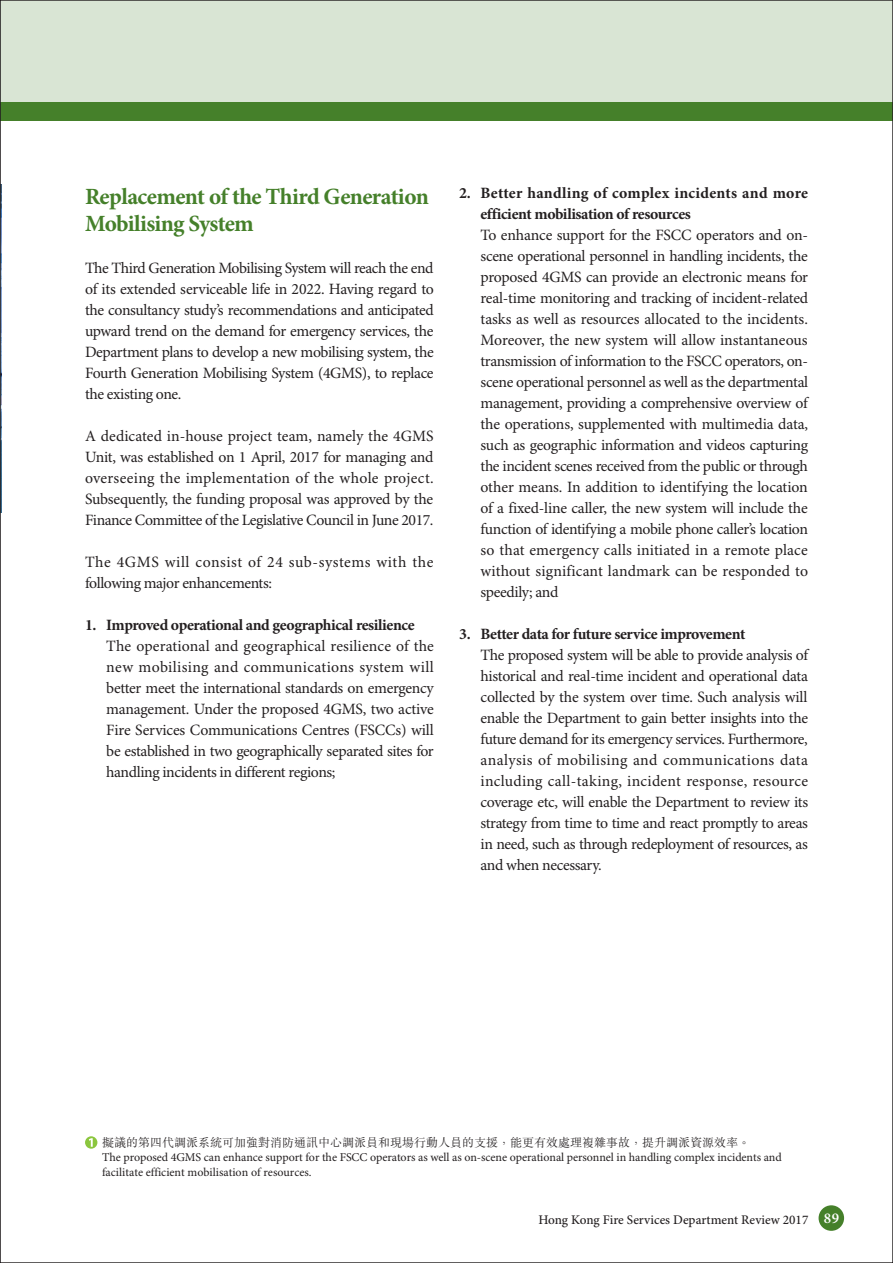
<style>
.page{position:relative;width:893px;height:1263px;background:#fff}
.page>*{position:absolute;margin:0;border:0;box-sizing:border-box;transform-origin:0 0}
.Eng_Sub-Heading_01{font:700 23.25px/27px "Minion Pro";letter-spacing:-.03em;color:#45802a}
.Eng_Boay_Text{font:15.75px/21px "Minion Pro";letter-spacing:-.025em;color:#231f20;text-align:justify}
.Eng_Boay_Text-2{font:700 15.75px "Minion Pro";letter-spacing:-.025em;color:#231f20}
.Eng_Boay_Text-3{font:700 15.75px/21px "Minion Pro";letter-spacing:.005em;color:#231f20}
.Eng_Boay_Text-4{font:15.75px/21px "Minion Pro";letter-spacing:.025em;color:#231f20}
.t1{font:500 13.2px "Minion Pro";color:#231f20}
.Caption___Notes{font:12px/15px "Minion Pro";letter-spacing:-.005em;color:#231f20}
.Caption___Notes-2{font:300 12px "M Sung HK";color:#231f20}
.s1{font-weight:600;font-size:15px;color:#fff}
</style>
<div class="page">
<div style="left:0;top:0;width:893px;height:121px;background:#45802a"></div>
<div style="left:0;top:0;width:893px;height:102px;background:#d9e5d4"></div>
<div style="left:819px;top:1205px;width:25px;height:26px;background:#45802a;border-radius:50%"></div>
<div style="left:85px;top:1136px;width:12px;height:13px;background:#8bc63e;border-radius:50%"></div>
<svg style="left:89px;top:1138px;width:4px;height:9px"></svg>
<p class="Eng_Sub-Heading_01" style="left:85px;top:184px;width:345px">Replacement of the Third Generation<br>Mobilising System</p>
<p class="Eng_Boay_Text" style="left:85px;top:258px;width:350px">The Third Generation Mobilising System will reach the end of its extended serviceable life in 2022. Having regard to the consultancy study’s recommendations and anticipated upward trend on the demand for emergency services, the Department plans to develop a new mobilising system, the Fourth Generation Mobilising System (4GMS), to replace the existing one.</p>
<p class="Eng_Boay_Text" style="left:85px;top:426px;width:350px">A dedicated in-house project team, namely the 4GMS Unit, was established on 1 April, 2017 for managing and overseeing the implementation of the whole project.<br>Subsequently, the funding proposal was approved by the Finance Committee of the Legislative Council in June 2017.</p>
<p class="Eng_Boay_Text-4" style="left:85px;top:552px;width:350px">The 4GMS will consist of 24 sub-systems with the following major enhancements:</p>
<p class="Eng_Boay_Text-2" style="left:85px;top:616px;width:331px">1. Improved operational and geographical resilience</p>
<p class="Eng_Boay_Text" style="left:106px;top:636px;width:329px">The operational and geographical resilience of the new mobilising and communications system will better meet the international standards on emergency management. Under the proposed 4GMS, two active Fire Services Communications Centres (FSCCs) will be established in two geographically separated sites for handling incidents in different regions;</p>
<p class="Eng_Boay_Text-3" style="left:480px;top:183px;width:329px;text-indent:-21px">2. Better handling of complex incidents and more efficient mobilisation of resources</p>
<p class="Eng_Boay_Text" style="left:480px;top:225px;width:329px">To enhance support for the FSCC operators and on&shy;scene operational personnel in handling incidents, the proposed 4GMS can provide an electronic means for real-time monitoring and tracking of incident-related tasks as well as resources allocated to the incidents.<br>Moreover, the new system will allow instantaneous transmission of information to the FSCC operators, on&shy;scene operational personnel as well as the departmental management, providing a comprehensive overview of the operations, supplemented with multimedia data, such as geographic information and videos capturing the incident scenes received from the public or through other means. In addition to identifying the location of a fixed-line caller, the new system will include the function of identifying a mobile phone caller’s location so that emergency calls initiated in a remote place without significant landmark can be responded to speedily; and</p>
<p class="Eng_Boay_Text-2" style="left:459px;top:624px;width:288px">3. Better data for future service improvement</p>
<p class="Eng_Boay_Text" style="left:480px;top:645px;width:329px">The proposed system will be able to provide analysis of historical and real-time incident and operational data collected by the system over time. Such analysis will enable the Department to gain better insights into the future demand for its emergency services. Furthermore, analysis of mobilising and communications data including call-taking, incident response, resource coverage etc, will enable the Department to review its strategy from time to time and react promptly to areas in need, such as through redeployment of resources, as and when necessary.</p>
<p class="Caption___Notes-2" style="left:102px;top:1134px;width:649px">擬議的第四代調派系統可加強對消防通訊中心調派員和現場行動人員的支援，能更有效處理複雜事故，提升調派資源效率。</p>
<p class="Caption___Notes" style="left:102px;top:1150px;width:681px">The proposed 4GMS can enhance support for the FSCC operators as well as on-scene operational personnel in handling complex incidents and facilitate efficient mobilisation of resources.</p>
<p class="t1" style="left:538px;top:1212px;width:302px">Hong Kong Fire Services Department Review 2017 <span class="s1">89</span></p>
</div>
